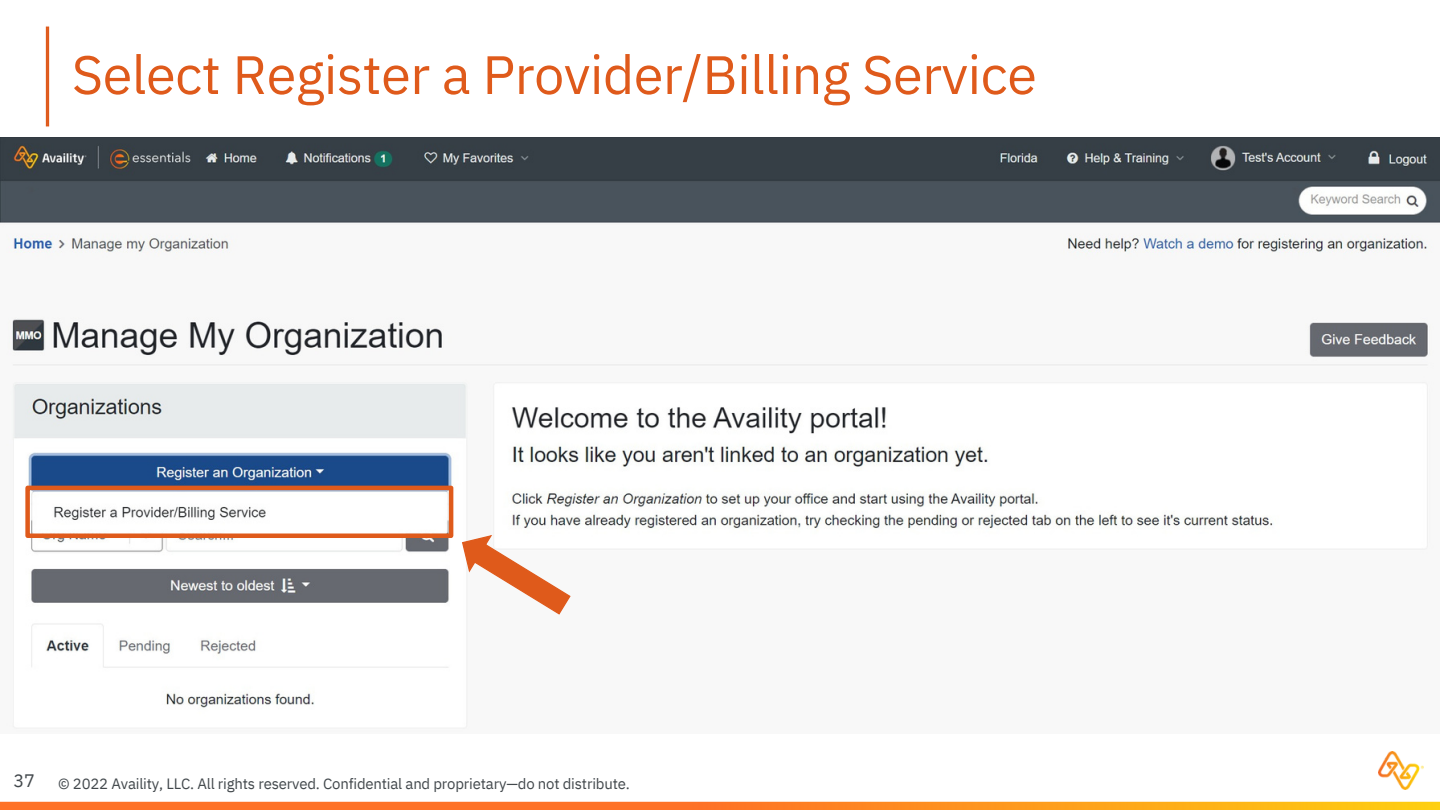
<style>
.page{position:relative;width:1440px;height:810px;background:#fff}
.page>*{position:absolute;margin:0;border:0;box-sizing:border-box;transform-origin:0 0}
.t1{font:54px "IBM Plex Sans";letter-spacing:-.01em;color:#df5a1b}
.t2{font:18px "IBM Plex Sans";color:#42484c}
.t3{font:15px "IBM Plex Sans";letter-spacing:-.01em;color:#42484c}
</style>
<div class="page">
<img style="left:1379px;top:752px;width:45px;height:38px">
<img style="left:0;top:801px;width:1440px;height:9px">
<img style="left:45px;top:26px;width:5px;height:101px">
<img style="left:0;top:138px;width:1440px;height:591px">
<svg style="left:461px;top:534px;width:111px;height:82px"></svg>
<div style="left:25px;top:486px;width:428px;height:52px;border:4px solid #df5a1b"></div>
<h1 class="t1" style="left:72px;top:39px;width:967px">Select Register a Provider/Billing Service</h1>
<p class="t2" style="left:14px;top:769px;width:23px">37</p>
<p class="t3" style="left:58px;top:774px;width:573px">© 2022 Availity, LLC. All rights reserved. Confidential and proprietary—do not distribute.</p>
</div>
